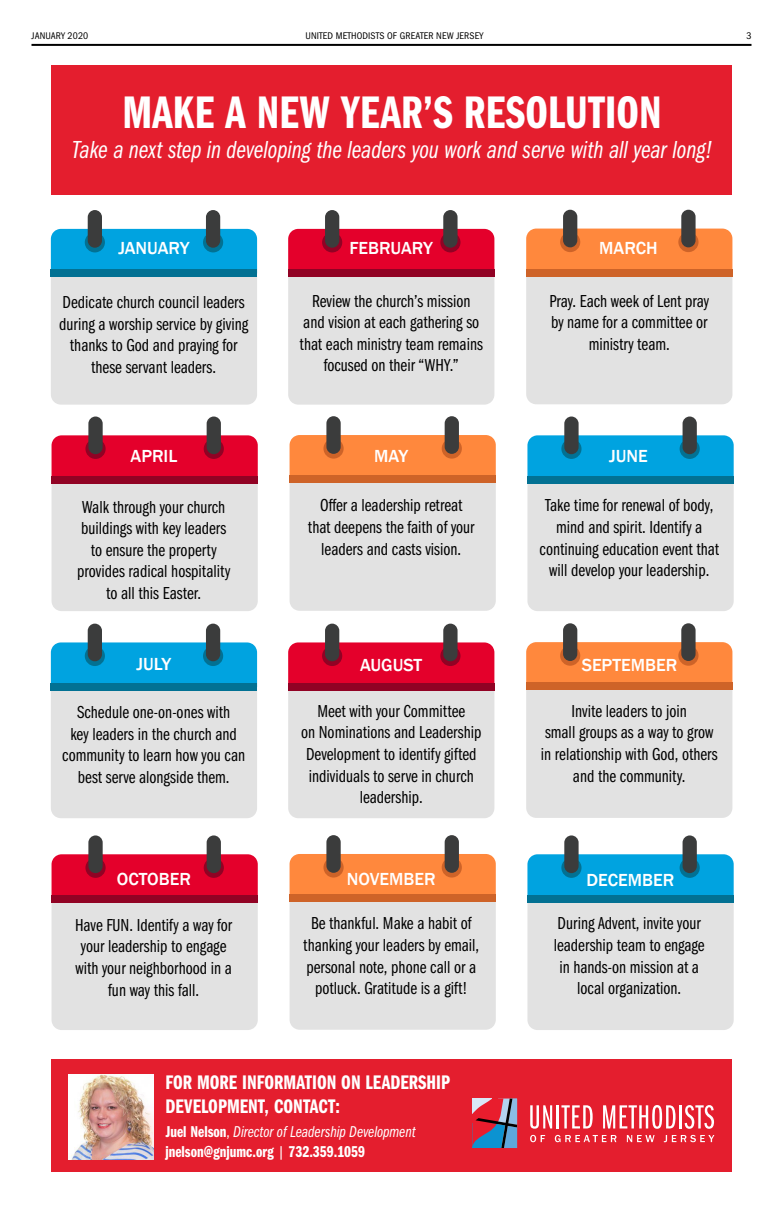
<style>
.page{position:relative;width:783px;height:1206px;background:#fff}
.page>*{position:absolute;margin:0;border:0;box-sizing:border-box;transform-origin:0 0}
.t1{font:47.3px "Franklin Gothic URW Com Dem";color:#fff}
.t2{font:25.5px "Franklin Gothic URW Com Boo Ita";color:#fff}
.t3{font:20.4px/24.4px "Franklin Gothic URW Com Dem";color:#fff}
.t4{font:18px/21.6px "Franklin Gothic URW Com Boo";color:#000;text-align:center}
.t5{font:500 18px "Franklin Gothic";color:#fff}
.t6{font:16.3px "Franklin Gothic URW Com Boo Ita";color:#fff}
.t7{font:16.3px "Franklin Gothic URW Com Dem";color:#fff}
.t8{font:10px "Franklin Got Cd ITC";letter-spacing:.01em;color:#000}
.s1{font-family:"Franklin Gothic URW Com Dem"}
.s2{font-family:"Franklin Gothic URW Com Boo"}
</style>
<div class="page">
<hr style="left:32px;top:44px;width:720px;height:2px;background:#000">
<div style="left:52px;top:65px;width:680px;height:130px;background:#e41e2e"></div>
<div style="left:52px;top:1059px;width:680px;height:113px;background:#e41e2e"></div>
<svg style="left:288px;top:229px;width:206px;height:176px;background:#e2afb8"></svg>
<div style="left:288px;top:270px;width:206px;height:7px;background:#910224"></div>
<div style="left:440px;top:232px;width:20px;height:20px;background:#910224;border-radius:50%"></div>
<div style="left:322px;top:232px;width:20px;height:20px;background:#910224;border-radius:50%"></div>
<div style="left:325px;top:210px;width:14px;height:38px;background:#3b3c3c;border-radius:7px"></div>
<div style="left:443px;top:210px;width:15px;height:38px;background:#3b3c3c;border-radius:7px"></div>
<svg style="left:52px;top:435px;width:206px;height:176px;background:#e2aeb8"></svg>
<div style="left:52px;top:476px;width:206px;height:7px;background:#910224"></div>
<svg style="left:204px;top:439px;width:20px;height:20px"></svg>
<div style="left:85px;top:439px;width:21px;height:20px;background:#910224;border-radius:50%"></div>
<div style="left:88px;top:417px;width:15px;height:37px;background:#3b3c3c;border-radius:7px"></div>
<div style="left:207px;top:417px;width:14px;height:37px;background:#3b3c3c;border-radius:7px"></div>
<svg style="left:52px;top:854px;width:206px;height:176px;background:#e2aeb8"></svg>
<div style="left:52px;top:895px;width:206px;height:7px;background:#910224"></div>
<svg style="left:204px;top:858px;width:20px;height:20px"></svg>
<div style="left:85px;top:858px;width:21px;height:20px;background:#910224;border-radius:50%"></div>
<div style="left:88px;top:835px;width:15px;height:38px;background:#3b3c3c;border-radius:7px"></div>
<div style="left:207px;top:835px;width:14px;height:38px;background:#3b3c3c;border-radius:7px"></div>
<svg style="left:288px;top:642px;width:206px;height:176px;background:#e2aeb8"></svg>
<div style="left:288px;top:683px;width:206px;height:7px;background:#910224"></div>
<svg style="left:440px;top:646px;width:20px;height:20px"></svg>
<svg style="left:322px;top:646px;width:20px;height:20px"></svg>
<div style="left:325px;top:624px;width:14px;height:37px;background:#3b3c3c;border-radius:7px"></div>
<div style="left:443px;top:624px;width:15px;height:37px;background:#3b3c3c;border-radius:7px"></div>
<svg style="left:51px;top:229px;width:206px;height:176px;background:#afd3e1"></svg>
<div style="left:51px;top:270px;width:206px;height:7px;background:#027193"></div>
<div style="left:203px;top:232px;width:20px;height:20px;background:#027193;border-radius:50%"></div>
<div style="left:85px;top:232px;width:20px;height:20px;background:#027193;border-radius:50%"></div>
<div style="left:88px;top:210px;width:14px;height:38px;background:#3b3c3c;border-radius:7px"></div>
<div style="left:206px;top:210px;width:14px;height:38px;background:#3b3c3c;border-radius:7px"></div>
<svg style="left:527px;top:435px;width:207px;height:176px;background:#aed3e1"></svg>
<div style="left:527px;top:476px;width:207px;height:7px;background:#027193"></div>
<svg style="left:680px;top:439px;width:20px;height:20px"></svg>
<div style="left:561px;top:439px;width:21px;height:20px;background:#027193;border-radius:50%"></div>
<div style="left:564px;top:417px;width:15px;height:37px;background:#3b3c3c;border-radius:7px"></div>
<div style="left:683px;top:417px;width:14px;height:37px;background:#3b3c3c;border-radius:7px"></div>
<svg style="left:527px;top:854px;width:207px;height:176px;background:#aed3e1"></svg>
<div style="left:527px;top:895px;width:207px;height:7px;background:#027193"></div>
<svg style="left:680px;top:858px;width:20px;height:20px"></svg>
<div style="left:561px;top:858px;width:21px;height:20px;background:#027193;border-radius:50%"></div>
<div style="left:564px;top:835px;width:15px;height:38px;background:#3b3c3c;border-radius:7px"></div>
<div style="left:683px;top:835px;width:14px;height:38px;background:#3b3c3c;border-radius:7px"></div>
<svg style="left:51px;top:642px;width:206px;height:176px;background:#aed3e1"></svg>
<div style="left:51px;top:683px;width:206px;height:7px;background:#027193"></div>
<svg style="left:203px;top:646px;width:20px;height:20px"></svg>
<svg style="left:85px;top:646px;width:20px;height:20px"></svg>
<div style="left:88px;top:624px;width:14px;height:37px;background:#3b3c3c;border-radius:7px"></div>
<div style="left:206px;top:624px;width:14px;height:37px;background:#3b3c3c;border-radius:7px"></div>
<svg style="left:526px;top:229px;width:206px;height:175px;background:#e8cdbc"></svg>
<div style="left:526px;top:269px;width:206px;height:7px;background:#ce6328"></div>
<div style="left:678px;top:232px;width:21px;height:20px;background:#ce6328;border-radius:50%"></div>
<svg style="left:560px;top:232px;width:20px;height:20px"></svg>
<div style="left:563px;top:210px;width:14px;height:37px;background:#3b3c3c;border-radius:7px"></div>
<div style="left:681px;top:210px;width:15px;height:37px;background:#3b3c3c;border-radius:7px"></div>
<svg style="left:290px;top:435px;width:206px;height:176px;background:#e8cdbd"></svg>
<div style="left:290px;top:476px;width:206px;height:7px;background:#ce6328"></div>
<div style="left:442px;top:438px;width:20px;height:21px;background:#ce6328;border-radius:50%"></div>
<svg style="left:323px;top:438px;width:21px;height:21px"></svg>
<div style="left:326px;top:416px;width:15px;height:38px;background:#3b3c3c;border-radius:7px"></div>
<div style="left:445px;top:416px;width:14px;height:38px;background:#3b3c3c;border-radius:7px"></div>
<svg style="left:290px;top:854px;width:206px;height:176px;background:#e8cdbd"></svg>
<div style="left:290px;top:895px;width:206px;height:7px;background:#ce6328"></div>
<div style="left:442px;top:857px;width:20px;height:21px;background:#ce6328;border-radius:50%"></div>
<svg style="left:323px;top:857px;width:21px;height:21px"></svg>
<div style="left:326px;top:835px;width:15px;height:38px;background:#3b3c3c;border-radius:7px"></div>
<div style="left:445px;top:835px;width:14px;height:38px;background:#3b3c3c;border-radius:7px"></div>
<svg style="left:526px;top:642px;width:206px;height:176px;background:#e8cdbd"></svg>
<div style="left:526px;top:683px;width:206px;height:7px;background:#ce6328"></div>
<div style="left:678px;top:646px;width:21px;height:20px;background:#ce6328;border-radius:50%"></div>
<svg style="left:560px;top:646px;width:20px;height:20px"></svg>
<div style="left:563px;top:623px;width:14px;height:38px;background:#3b3c3c;border-radius:7px"></div>
<div style="left:681px;top:623px;width:15px;height:38px;background:#3b3c3c;border-radius:7px"></div>
<img style="left:68px;top:1074px;width:86px;height:86px">
<svg style="left:472px;top:1099px;width:45px;height:49px"></svg>
<svg style="left:530px;top:1105px;width:22px;height:24px"></svg>
<hr style="left:557px;top:1105px;width:2px;height:23px;background:#fff">
<svg style="left:561px;top:1105px;width:32px;height:23px"></svg>
<svg style="left:603px;top:1105px;width:73px;height:24px"></svg>
<hr style="left:679px;top:1105px;width:3px;height:23px;background:#fff">
<svg style="left:685px;top:1105px;width:29px;height:24px"></svg>
<svg style="left:530px;top:1135px;width:15px;height:7px"></svg>
<svg style="left:555px;top:1135px;width:61px;height:7px"></svg>
<svg style="left:627px;top:1135px;width:28px;height:7px"></svg>
<svg style="left:664px;top:1135px;width:50px;height:7px"></svg>
<p class="t8" style="left:32px;top:30px;width:58px">JANUARY 2020</p>
<p class="t8" style="left:306px;top:30px;width:179px">UNITED METHODISTS OF GREATER NEW JERSEY</p>
<p class="t8" style="left:746px;top:30px;width:7px">3</p>
<h1 class="t1" style="left:122px;top:79px;width:541px">MAKE A NEW YEAR’S RESOLUTION</h1>
<h2 class="t2" style="left:71px;top:136px;width:643px">Take a next step in developing the leaders you work and serve with all year long!</h2>
<p class="t5" style="left:118px;top:237px;width:73px">JANUARY</p>
<p class="t4" style="left:59px;top:290px;width:190px">Dedicate church council leaders during a worship service by giving thanks to God and praying for these servant leaders.</p>
<p class="t5" style="left:131px;top:445px;width:48px">APRIL</p>
<p class="t4" style="left:77px;top:495px;width:155px">Walk through your church buildings with key leaders to ensure the property provides radical hospitality to all this Easter.</p>
<p class="t5" style="left:137px;top:653px;width:36px">JULY</p>
<p class="t4" style="left:62px;top:701px;width:184px">Schedule one-on-ones with<br>key leaders in the church and community to learn how you can best serve alongside them.</p>
<p class="t5" style="left:117px;top:868px;width:76px">OCTOBER</p>
<p class="t4" style="left:75px;top:913px;width:159px">Have FUN. Identify a way for your leadership to engage with your neighborhood in a fun way this fall.</p>
<p class="t5" style="left:350px;top:237px;width:85px">FEBRUARY</p>
<p class="t4" style="left:300px;top:289px;width:185px">Review the church’s mission and vision at each gathering so that each ministry team remains focused on their “WHY.”</p>
<p class="t5" style="left:374px;top:445px;width:35px">MAY</p>
<p class="t4" style="left:308px;top:494px;width:168px">Offer a leadership retreat that deepens the faith of your leaders and casts vision.</p>
<p class="t5" style="left:360px;top:654px;width:64px">AUGUST</p>
<p class="t4" style="left:301px;top:699px;width:182px">Meet with your Committee<br>on Nominations and Leadership<br>Development to identify gifted individuals to serve in church leadership.</p>
<p class="t5" style="left:347px;top:868px;width:90px">NOVEMBER</p>
<p class="t4" style="left:303px;top:912px;width:177px">Be thankful. Make a habit of thanking your leaders by email, personal note, phone call or a potluck. Gratitude is a gift!</p>
<p class="t3" style="left:165px;top:1069px;width:286px">FOR MORE INFORMATION ON LEADERSHIP<br>DEVELOPMENT, CONTACT:</p>
<p class="t6" style="left:165px;top:1123px;width:252px"><span class="s1">Juel Nelson</span><span class="s2">,</span> Director of Leadership Development</p>
<p class="t7" style="left:165px;top:1140px;width:201px">jnelson@gnjumc.org <span class="s2">|</span> 732.359.1059</p>
<p class="t5" style="left:599px;top:237px;width:60px">MARCH</p>
<p class="t4" style="left:549px;top:289px;width:161px">Pray. Each week of Lent pray by name for a committee or ministry team.</p>
<p class="t5" style="left:609px;top:445px;width:40px">JUNE</p>
<p class="t4" style="left:540px;top:494px;width:181px">Take time for renewal of body, mind and spirit. Identify a continuing education event that will develop your leadership.</p>
<p class="t5" style="left:582px;top:654px;width:97px">SEPTEMBER</p>
<p class="t4" style="left:541px;top:699px;width:178px">Invite leaders to join<br>small groups as a way to grow in relationship with God, others and the community.</p>
<p class="t5" style="left:586px;top:868px;width:89px">DECEMBER</p>
<p class="t4" style="left:554px;top:912px;width:152px">During Advent, invite your leadership team to engage in hands-on mission at a local organization.</p>
</div>
